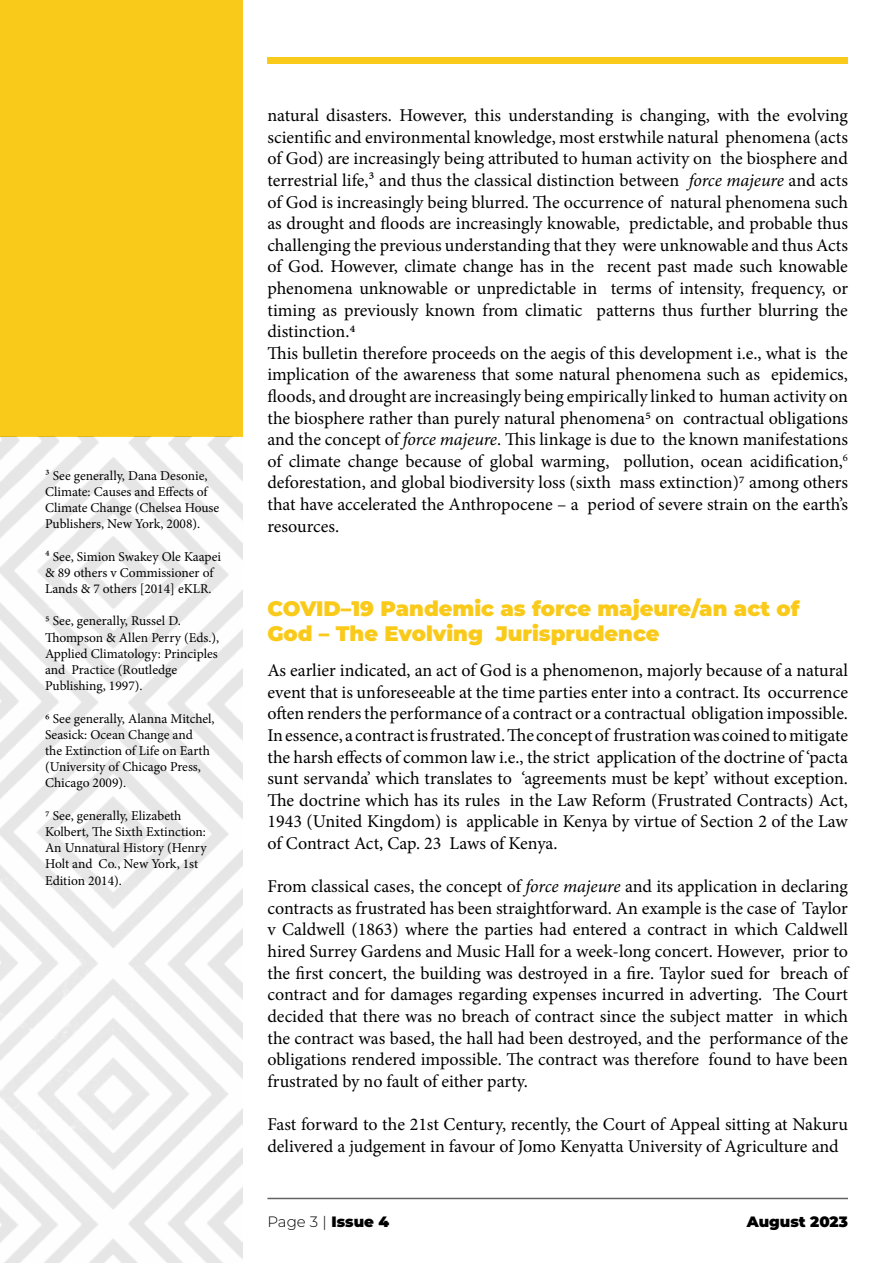
<style>
.page{position:relative;width:893px;height:1263px;background:#fff}
.page>*{position:absolute;margin:0;border:0;box-sizing:border-box;transform-origin:0 0}
.t1{font:900 21px/25.2px "Montserrat";color:#faca1b}
.t2{font:18px/21.6px "Minion Pro";letter-spacing:-.005em;color:#000;text-align:justify}
.t3{font:300 15px "Montserrat";color:#000}
.t4{font:900 15px "Montserrat";color:#000}
.t5{font:13.5px/16.2px "Minion Pro";color:#000}
.s1{font-style:italic}
.s2{font-weight:900}
</style>
<div class="page">
<hr style="left:267px;top:1198px;width:581px;height:1px;background:#636363">
<div style="left:267px;top:57px;width:581px;height:6px;background:#faca1b"></div>
<div style="left:0;top:0;width:242px;height:437px;background:#faca1b"></div>
<img style="left:0;top:437px;width:242px;height:826px">
<p class="t5" style="left:45px;top:467px;width:176px">3 See generally, Dana Desonie,<br>Climate: Causes and Effects of<br>Climate Change (Chelsea House<br>Publishers, New York, 2008).</p>
<p class="t5" style="left:45px;top:548px;width:178px">4 See, Simion Swakey Ole Kaapei &amp; 89 others v Commissioner of<br>Lands &amp; 7 others [2014] eKLR.</p>
<p class="t5" style="left:45px;top:613px;width:176px">5 See, generally, Russel D.<br>Thompson &amp; Allen Perry (Eds.),<br>Applied Climatology: Principles and Practice (Routledge<br>Publishing, 1997).</p>
<p class="t5" style="left:45px;top:710px;width:171px">6 See generally, Alanna Mitchel,<br>Seasick: Ocean Change and<br>the Extinction of Life on Earth (University of Chicago Press,<br>Chicago 2009).</p>
<p class="t5" style="left:45px;top:807px;width:163px">7 See, generally, Elizabeth<br>Kolbert, The Sixth Extinction:<br>An Unnatural History (Henry<br>Holt and Co., New York, 1st<br>Edition 2014).</p>
<p class="t2" style="left:267px;top:105px;width:582px;text-align:left">natural disasters. However, this understanding is changing, with the evolving scientific and environmental knowledge, most erstwhile natural phenomena (acts of God) are increasingly being attributed to human activity on the biosphere and terrestrial life,3 and thus the classical distinction between <span class="s1">force majeure</span> and acts of God is increasingly being blurred. The occurrence of natural phenomena such as drought and floods are increasingly knowable, predictable, and probable thus challenging the previous understanding that they were unknowable and thus Acts of God. However, climate change has in the recent past made such knowable phenomena unknowable or unpredictable in terms of intensity, frequency, or timing as previously known from climatic patterns thus further blurring the distinction.4<br>This bulletin therefore proceeds on the aegis of this development i.e., what is the implication of the awareness that some natural phenomena such as epidemics, floods, and drought are increasingly being empirically linked to human activity on the biosphere rather than purely natural phenomena5 on contractual obligations and the concept of <span class="s1">force majeure</span>. This linkage is due to the known manifestations of climate change because of global warming, pollution, ocean acidification,<sup>6 </sup>deforestation, and global biodiversity loss (sixth mass extinction)7 among others that have accelerated the Anthropocene – a period of severe strain on the earth’s resources.</p>
<p class="t1" style="left:267px;top:595px;width:534px">COVID–19 Pandemic as force majeure/an act of<br>God – The Evolving Jurisprudence</p>
<p class="t2" style="left:267px;top:660px;width:582px">As earlier indicated, an act of God is a phenomenon, majorly because of a natural event that is unforeseeable at the time parties enter into a contract. Its occurrence often renders the performance of a contract or a contractual obligation impossible.<br>In essence, a contract is frustrated. The concept of frustration was coined to mitigate the harsh effects of common law i.e., the strict application of the doctrine of ‘pacta sunt servanda’ which translates to ‘agreements must be kept’ without exception.<br>The doctrine which has its rules in the Law Reform (Frustrated Contracts) Act, 1943 (United Kingdom) is applicable in Kenya by virtue of Section 2 of the Law of Contract Act, Cap. 23 Laws of Kenya.</p>
<p class="t2" style="left:267px;top:876px;width:582px">From classical cases, the concept of <span class="s1">force majeure</span> and its application in declaring contracts as frustrated has been straightforward. An example is the case of Taylor v Caldwell (1863) where the parties had entered a contract in which Caldwell hired Surrey Gardens and Music Hall for a week-long concert. However, prior to the first concert, the building was destroyed in a fire. Taylor sued for breach of contract and for damages regarding expenses incurred in adverting. The Court decided that there was no breach of contract since the subject matter in which the contract was based, the hall had been destroyed, and the performance of the obligations rendered impossible. The contract was therefore found to have been frustrated by no fault of either party.</p>
<p class="t2" style="left:267px;top:1113px;width:582px">Fast forward to the 21st Century, recently, the Court of Appeal sitting at Nakuru delivered a judgement in favour of Jomo Kenyatta University of Agriculture and</p>
<p class="t3" style="left:267px;top:1211px;width:123px">Page 3 | <span class="s2">Issue 4</span></p>
<p class="t4" style="left:747px;top:1211px;width:103px">August 2023</p>
</div>
